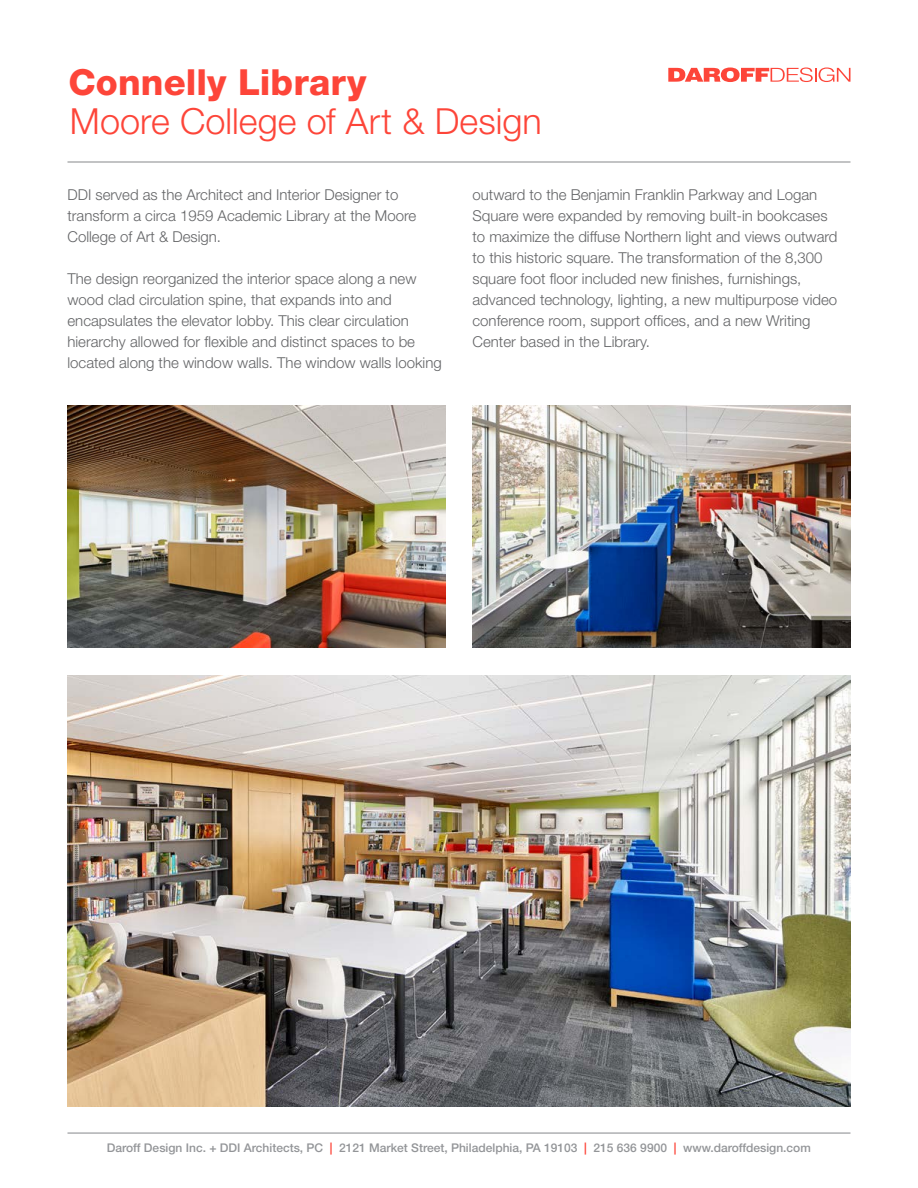
<style>
.page{position:relative;width:918px;height:1188px;background:#fff}
.page>*{position:absolute;margin:0;border:0;box-sizing:border-box;transform-origin:0 0}
.t1{font:300 36px "Helvetica Neue";color:#fd4539}
.t2{font:800 36px "Helvetica Neue";letter-spacing:.005em;color:#fd4539}
.t3{font:300 15px/21px "Helvetica Neue";color:#636466}
.t4{font:500 12px "Helvetica Neue";color:#939598}
.s1{color:#fd4539}
</style>
<div class="page">
<hr style="left:68px;top:1132px;width:782px;height:2px;background:#939598">
<hr style="left:68px;top:161px;width:782px;height:2px;background:#939598">
<svg style="left:668px;top:67px;width:182px;height:15px"></svg>
<img style="left:472px;top:406px;width:378px;height:242px">
<img style="left:67px;top:675px;width:783px;height:432px">
<img style="left:67px;top:406px;width:379px;height:242px">
<h1 class="t2" style="left:69px;top:61px;width:299px">Connelly Library</h1>
<h1 class="t1" style="left:70px;top:99px;width:473px">Moore College of Art &amp; Design</h1>
<p class="t3" style="left:68px;top:184px;width:350px">DDI served as the Architect and Interior Designer to transform a circa 1959 Academic Library at the Moore<br>College of Art &amp; Design.</p>
<p class="t3" style="left:68px;top:268px;width:376px">The design reorganized the interior space along a new wood clad circulation spine, that expands into and encapsulates the elevator lobby. This clear circulation hierarchy allowed for flexible and distinct spaces to be located along the window walls. The window walls looking</p>
<p class="t3" style="left:472px;top:184px;width:367px">outward to the Benjamin Franklin Parkway and Logan Square were expanded by removing built-in bookcases to maximize the diffuse Northern light and views outward to this historic square. The transformation of the 8,300 square foot floor included new finishes, furnishings, advanced technology, lighting, a new multipurpose video conference room, support offices, and a new Writing Center based in the Library.</p>
<p class="t4" style="left:107px;top:1141px;width:706px">Daroff Design Inc. + DDI Architects, PC <span class="s1">|</span> 2121 Market Street, Philadelphia, PA 19103 <span class="s1">|</span> 215 636 9900 <span class="s1">|</span> www.daroffdesign.com</p>
</div>
